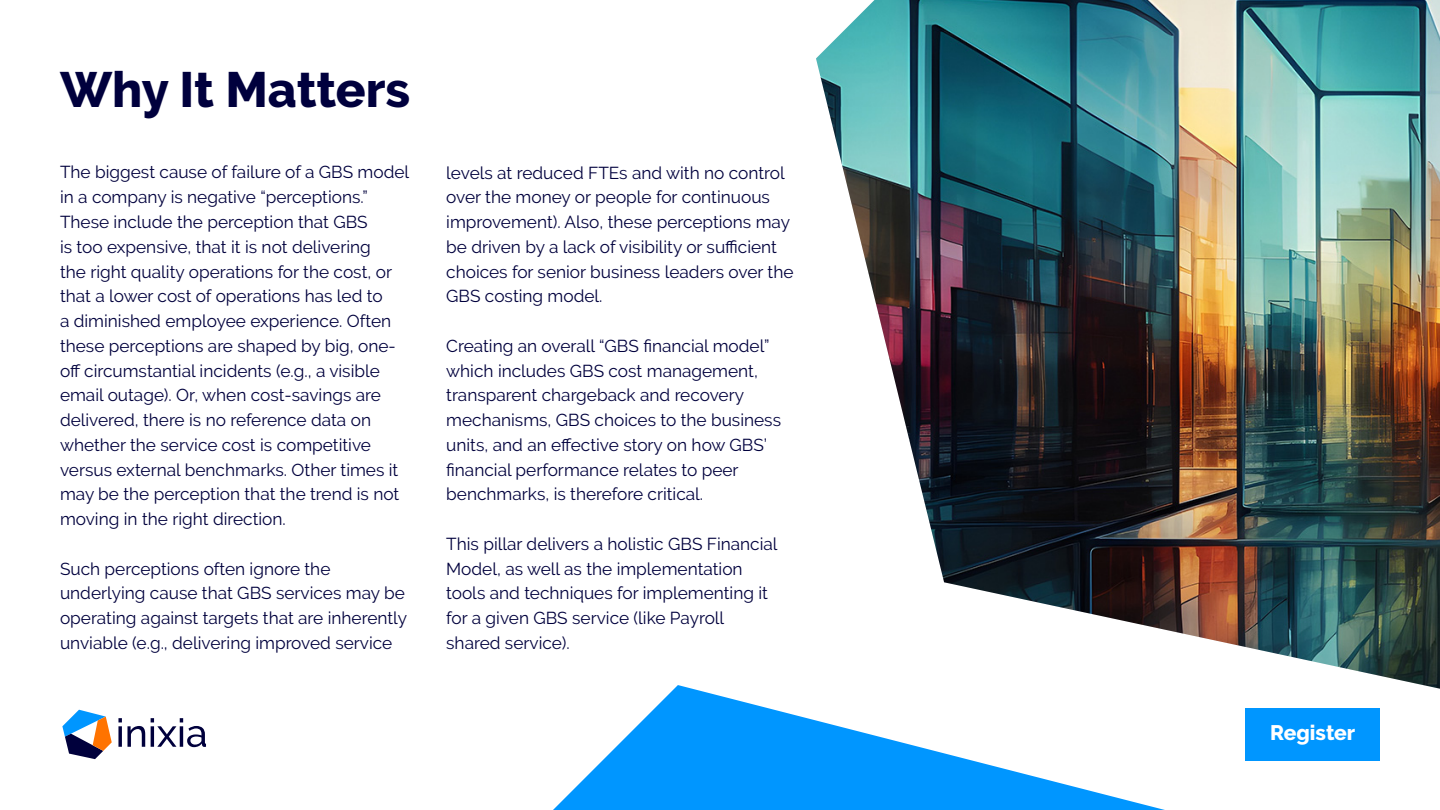
<style>
.page{position:relative;width:1440px;height:810px;background:#fff}
.page>*{position:absolute;margin:0;border:0;box-sizing:border-box;transform-origin:0 0}
.t1{font:800 49.5px "Raleway";color:#00003d}
.t2{font:800 21px "Raleway";color:#fff}
.t3{font:17.25px/24.8px "Raleway";color:#00003d}
</style>
<div class="page">
<div style="left:1245px;top:708px;width:135px;height:53px;background:#0096ff"></div>
<svg style="left:118px;top:718px;width:27px;height:29px"></svg>
<svg style="left:151px;top:718px;width:55px;height:29px"></svg>
<svg style="left:62px;top:710px;width:50px;height:49px"></svg>
<img style="left:816px;top:0;width:624px;height:689px">
<svg style="left:553px;top:685px;width:612px;height:125px"></svg>
<h1 class="t1" style="left:60px;top:61px;width:352px">Why It Matters</h1>
<p class="t3" style="left:60px;top:160px;width:351px">The biggest cause of failure of a GBS model in a company is negative “perceptions.” These include the perception that GBS<br>is too expensive, that it is not delivering<br>the right quality operations for the cost, or that a lower cost of operations has led to<br>a diminished employee experience. Often these perceptions are shaped by big, one&shy;off circumstantial incidents (e.g., a visible email outage). Or, when cost-savings are delivered, there is no reference data on whether the service cost is competitive versus external benchmarks. Other times it may be the perception that the trend is not moving in the right direction.</p>
<p class="t3" style="left:60px;top:556px;width:349px">Such perceptions often ignore the underlying cause that GBS services may be operating against targets that are inherently unviable (e.g., delivering improved service</p>
<p class="t3" style="left:446px;top:160px;width:349px">levels at reduced FTEs and with no control over the money or people for continuous improvement). Also, these perceptions may be driven by a lack of visibility or sufficient choices for senior business leaders over the GBS costing model.</p>
<p class="t3" style="left:446px;top:333px;width:336px">Creating an overall “GBS financial model” which includes GBS cost management, transparent chargeback and recovery mechanisms, GBS choices to the business units, and an effective story on how GBS’ financial performance relates to peer benchmarks, is therefore critical.</p>
<p class="t3" style="left:446px;top:531px;width:333px">This pillar delivers a holistic GBS Financial Model, as well as the implementation tools and techniques for implementing it for a given GBS service (like Payroll shared service).</p>
<p class="t2" style="left:1270px;top:721px;width:87px">Register</p>
</div>
